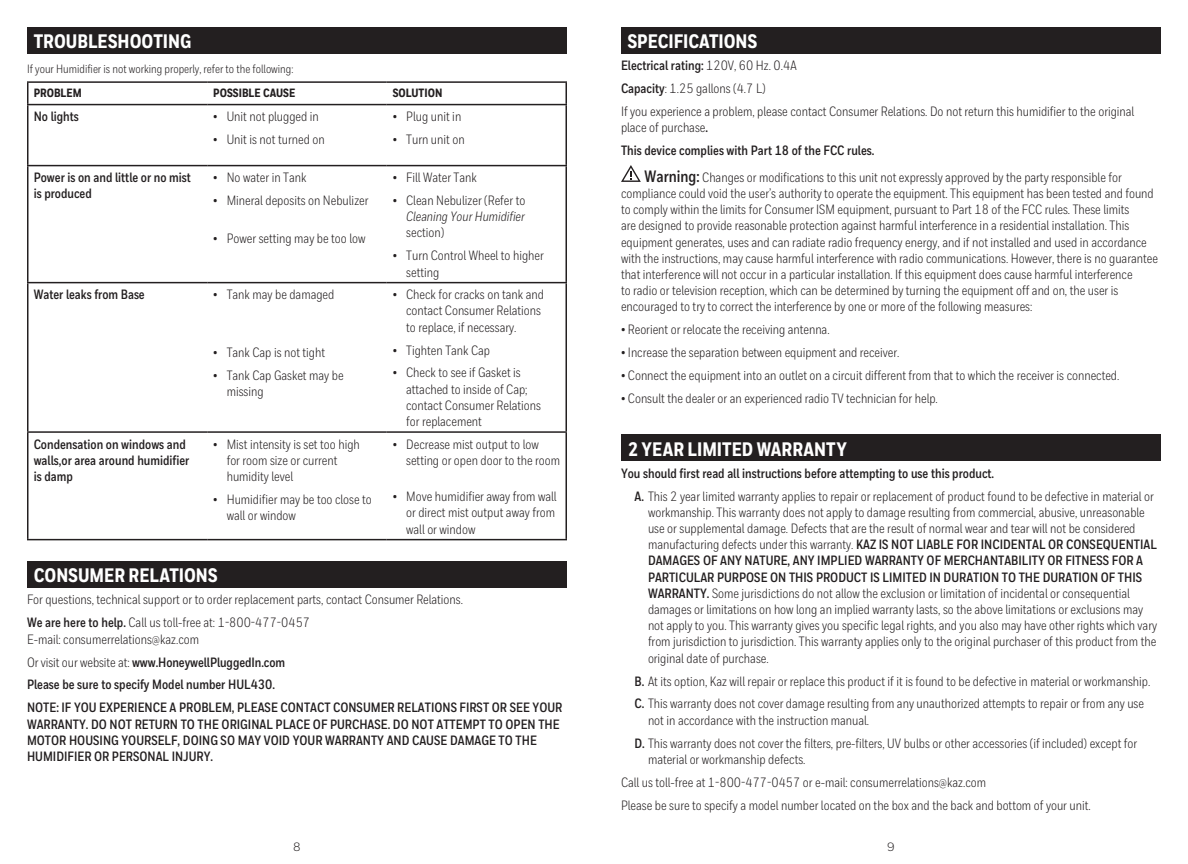
<style>
.page{position:relative;width:1188px;height:864px;background:#fff}
.page>*{position:absolute;margin:0;border:0;box-sizing:border-box;transform-origin:0 0}
.t1{font:800 19.5px "Honeywell Cond";color:#fff}
.t2{font:13.5px/16.2px "Honeywell Cond";color:#231f20}
.t3{font:700 13.5px/16.2px "Honeywell Cond";color:#231f20}
.t4{font:italic 13.5px "Honeywell Cond";color:#231f20}
.t5{font:12px "Honeywell Cond";color:#231f20}
.t6{font:800 12px "Honeywell Cond";color:#231f20}
.t7{font:12px "Honeywell Sans";color:#231f20}
.s1{font-weight:700}
.s2{font-weight:400}
.s3{font-weight:700;font-size:16.5px}
</style>
<div class="page">
<hr style="left:27px;top:81px;width:180px;height:2px;background:#231f20">
<svg style="left:27px;top:83px;width:1px;height:21px"></svg>
<hr style="left:207px;top:81px;width:180px;height:2px;background:#231f20">
<hr style="left:387px;top:81px;width:180px;height:2px;background:#231f20">
<svg style="left:566px;top:83px;width:1px;height:21px"></svg>
<hr style="left:27px;top:104px;width:180px;height:1px;background:#231f20">
<hr style="left:27px;top:105px;width:1px;height:60px;background:#231f20">
<hr style="left:207px;top:104px;width:180px;height:1px;background:#231f20">
<hr style="left:387px;top:104px;width:180px;height:1px;background:#231f20">
<hr style="left:566px;top:105px;width:1px;height:60px;background:#231f20">
<hr style="left:27px;top:165px;width:180px;height:1px;background:#231f20">
<hr style="left:27px;top:166px;width:1px;height:116px;background:#231f20">
<hr style="left:207px;top:165px;width:180px;height:1px;background:#231f20">
<hr style="left:387px;top:165px;width:180px;height:1px;background:#231f20">
<hr style="left:566px;top:166px;width:1px;height:116px;background:#231f20">
<hr style="left:27px;top:282px;width:180px;height:1px;background:#231f20">
<hr style="left:27px;top:283px;width:1px;height:148px;background:#231f20">
<hr style="left:207px;top:282px;width:180px;height:1px;background:#231f20">
<hr style="left:387px;top:282px;width:180px;height:1px;background:#231f20">
<hr style="left:566px;top:283px;width:1px;height:148px;background:#231f20">
<hr style="left:27px;top:431px;width:180px;height:2px;background:#231f20">
<hr style="left:27px;top:433px;width:1px;height:106px;background:#231f20">
<hr style="left:207px;top:431px;width:180px;height:2px;background:#231f20">
<hr style="left:387px;top:431px;width:180px;height:2px;background:#231f20">
<hr style="left:566px;top:433px;width:1px;height:106px;background:#231f20">
<hr style="left:27px;top:539px;width:180px;height:1px;background:#231f20">
<hr style="left:207px;top:539px;width:180px;height:1px;background:#231f20">
<hr style="left:387px;top:539px;width:180px;height:1px;background:#231f20">
<div style="left:27px;top:561px;width:540px;height:27px;background:#231f20"></div>
<div style="left:27px;top:27px;width:540px;height:27px;background:#231f20"></div>
<div style="left:621px;top:27px;width:540px;height:27px;background:#231f20"></div>
<div style="left:621px;top:434px;width:540px;height:27px;background:#231f20"></div>
<svg style="left:621px;top:165px;width:20px;height:17px"></svg>
<h1 class="t1" style="left:34px;top:29px;width:159px">TROUBLESHOOTING</h1>
<h1 class="t1" style="left:628px;top:29px;width:131px">SPECIFICATIONS</h1>
<p class="t2" style="left:621px;top:54px;width:515px;line-height:23px"><span class="s1">Electrical rating:</span> 120V, 60 Hz. 0.4A<br><span class="s1">Capacity</span>: 1.25 gallons (4.7 L)<br>If you experience a problem, please contact Consumer Relations. Do not return this humidifier to the original</p>
<p class="t3" style="left:621px;top:116px;width:255px;line-height:23px"><span class="s2">place of purchase</span>.<br>This device complies with Part 18 of the FCC rules.</p>
<p class="t2" style="left:621px;top:169px;width:538px;text-indent:24px"><span class="s3">Warning:</span> Changes or modifications to this unit not expressly approved by the party responsible for compliance could void the user’s authority to operate the equipment. This equipment has been tested and found to comply within the limits for Consumer ISM equipment, pursuant to Part 18 of the FCC rules. These limits<br>are designed to provide reasonable protection against harmful interference in a residential installation. This equipment generates, uses and can radiate radio frequency energy, and if not installed and used in accordance with the instructions, may cause harmful interference with radio communications. However, there is no guarantee that interference will not occur in a particular installation. If this equipment does cause harmful interference<br>to radio or television reception, which can be determined by turning the equipment off and on, the user is encouraged to try to correct the interference by one or more of the following measures:</p>
<p class="t2" style="left:621px;top:322px;width:210px">• Reorient or relocate the receiving antenna.</p>
<p class="t2" style="left:621px;top:345px;width:280px">• Increase the separation between equipment and receiver.</p>
<p class="t2" style="left:621px;top:368px;width:500px">• Connect the equipment into an outlet on a circuit different from that to which the receiver is connected.</p>
<p class="t2" style="left:621px;top:390px;width:318px">• Consult the dealer or an experienced radio TV technician for help.</p>
<h1 class="t1" style="left:628px;top:437px;width:221px">2 YEAR LIMITED WARRANTY</h1>
<p class="t2" style="left:634px;top:462px;width:521px;line-height:23px;text-indent:-14px"><span class="s1">You should first read all instructions before attempting to use this product.<br>A.</span> This 2 year limited warranty applies to repair or replacement of product found to be defective in material or</p>
<p class="t2" style="left:648px;top:504px;width:511px">workmanship. This warranty does not apply to damage resulting from commercial, abusive, unreasonable use or supplemental damage. Defects that are the result of normal wear and tear will not be considered manufacturing defects under this warranty. <span class="s1">KAZ IS NOT LIABLE FOR INCIDENTAL OR CONSEQUENTIAL DAMAGES OF ANY NATURE, ANY IMPLIED WARRANTY OF MERCHANTABILITY OR FITNESS FOR A PARTICULAR PURPOSE ON THIS PRODUCT IS LIMITED IN DURATION TO THE DURATION OF THIS WARRANTY.</span> Some jurisdictions do not allow the exclusion or limitation of incidental or consequential damages or limitations on how long an implied warranty lasts, so the above limitations or exclusions may not apply to you. This warranty gives you specific legal rights, and you also may have other rights which vary from jurisdiction to jurisdiction. This warranty applies only to the original purchaser of this product from the original date of purchase.</p>
<p class="t2" style="left:634px;top:669px;width:517px;line-height:23px"><span class="s1">B.</span> At its option, Kaz will repair or replace this product if it is found to be defective in material or workmanship.<br><span class="s1">C.</span> This warranty does not cover damage resulting from any unauthorized attempts to repair or from any use</p>
<p class="t2" style="left:634px;top:709px;width:504px;line-height:23px;text-indent:14px">not in accordance with the instruction manual.<br><span class="s1">D.</span> This warranty does not cover the filters, pre-filters, UV bulbs or other accessories (if included) except for</p>
<p class="t2" style="left:621px;top:748px;width:471px;line-height:23px;text-indent:27px">material or workmanship defects.<br>Call us toll-free at 1-800-477-0457 or e-mail: consumerrelations@kaz.com<br>Please be sure to specify a model number located on the box and the back and bottom of your unit.</p>
<p class="t5" style="left:27px;top:61px;width:268px">If your Humidifier is not working properly, refer to the following:</p>
<p class="t6" style="left:34px;top:86px;width:50px">PROBLEM</p>
<p class="t6" style="left:213px;top:86px;width:84px">POSSIBLE CAUSE</p>
<p class="t6" style="left:393px;top:86px;width:51px">SOLUTION</p>
<p class="t3" style="left:34px;top:109px;width:47px">No lights</p>
<p class="t2" style="left:213px;top:108px;width:107px">• Unit not plugged in</p>
<p class="t2" style="left:213px;top:131px;width:113px">• Unit is not turned on</p>
<p class="t2" style="left:393px;top:108px;width:70px">• Plug unit in</p>
<p class="t2" style="left:393px;top:131px;width:73px">• Turn unit on</p>
<p class="t3" style="left:34px;top:170px;width:159px">Power is on and little or no mist is produced</p>
<p class="t2" style="left:213px;top:169px;width:95px">• No water in Tank</p>
<p class="t2" style="left:393px;top:169px;width:86px">• Fill Water Tank</p>
<p class="t2" style="left:393px;top:192px;width:134px">• Clean Nebulizer (Refer to</p>
<p class="t4" style="left:406px;top:209px;width:120px">Cleaning Your Humidifier</p>
<p class="t2" style="left:406px;top:225px;width:40px">section)</p>
<p class="t2" style="left:406px;top:248px;width:139px;text-indent:-14px">• Turn Control Wheel to higher setting</p>
<p class="t2" style="left:213px;top:192px;width:157px">• Mineral deposits on Nebulizer</p>
<p class="t2" style="left:213px;top:230px;width:154px">• Power setting may be too low</p>
<p class="t3" style="left:34px;top:287px;width:113px">Water leaks from Base</p>
<p class="t2" style="left:213px;top:286px;width:123px">• Tank may be damaged</p>
<p class="t2" style="left:406px;top:286px;width:139px;text-indent:-14px">• Check for cracks on tank and contact Consumer Relations to replace, if necessary.</p>
<p class="t2" style="left:393px;top:342px;width:99px">• Tighten Tank Cap</p>
<p class="t2" style="left:406px;top:365px;width:136px;text-indent:-14px">• Check to see if Gasket is attached to inside of Cap; contact Consumer Relations for replacement</p>
<p class="t2" style="left:213px;top:344px;width:113px">• Tank Cap is not tight</p>
<p class="t2" style="left:227px;top:367px;width:118px;text-indent:-14px">• Tank Cap Gasket may be missing</p>
<p class="t3" style="left:34px;top:436px;width:157px">Condensation on windows and walls,or area around humidifier is damp</p>
<p class="t2" style="left:227px;top:436px;width:135px;text-indent:-14px">• Mist intensity is set too high for room size or current humidity level</p>
<p class="t2" style="left:227px;top:491px;width:147px;text-indent:-14px">• Humidifier may be too close to wall or window</p>
<p class="t2" style="left:406px;top:436px;width:155px;text-indent:-14px">• Decrease mist output to low setting or open door to the room</p>
<p class="t2" style="left:406px;top:489px;width:152px;text-indent:-14px">• Move humidifier away from wall or direct mist output away from wall or window</p>
<h1 class="t1" style="left:34px;top:563px;width:185px">CONSUMER RELATIONS</h1>
<p class="t2" style="left:27px;top:588px;width:438px;line-height:23px">For questions, technical support or to order replacement parts, contact Consumer Relations.<br><span class="s1">We are here to help.</span> Call us toll-free at: 1-800-477-0457</p>
<p class="t3" style="left:27px;top:628px;width:537px;line-height:23px"><span class="s2">E-mail: consumerrelations@kaz.com<br>Or visit our website at:</span> www.HoneywellPluggedIn.com<br>Please be sure to specify Model number HUL430.<br>NOTE: IF YOU EXPERIENCE A PROBLEM, PLEASE CONTACT CONSUMER RELATIONS FIRST OR SEE YOUR</p>
<p class="t3" style="left:27px;top:716px;width:534px">WARRANTY. DO NOT RETURN TO THE ORIGINAL PLACE OF PURCHASE. DO NOT ATTEMPT TO OPEN THE<br>MOTOR HOUSING YOURSELF, DOING SO MAY VOID YOUR WARRANTY AND CAUSE DAMAGE TO THE<br>HUMIDIFIER OR PERSONAL INJURY.</p>
<p class="t7" style="left:293px;top:839px;width:9px">8</p>
<p class="t7" style="left:887px;top:839px;width:9px">9</p>
</div>
